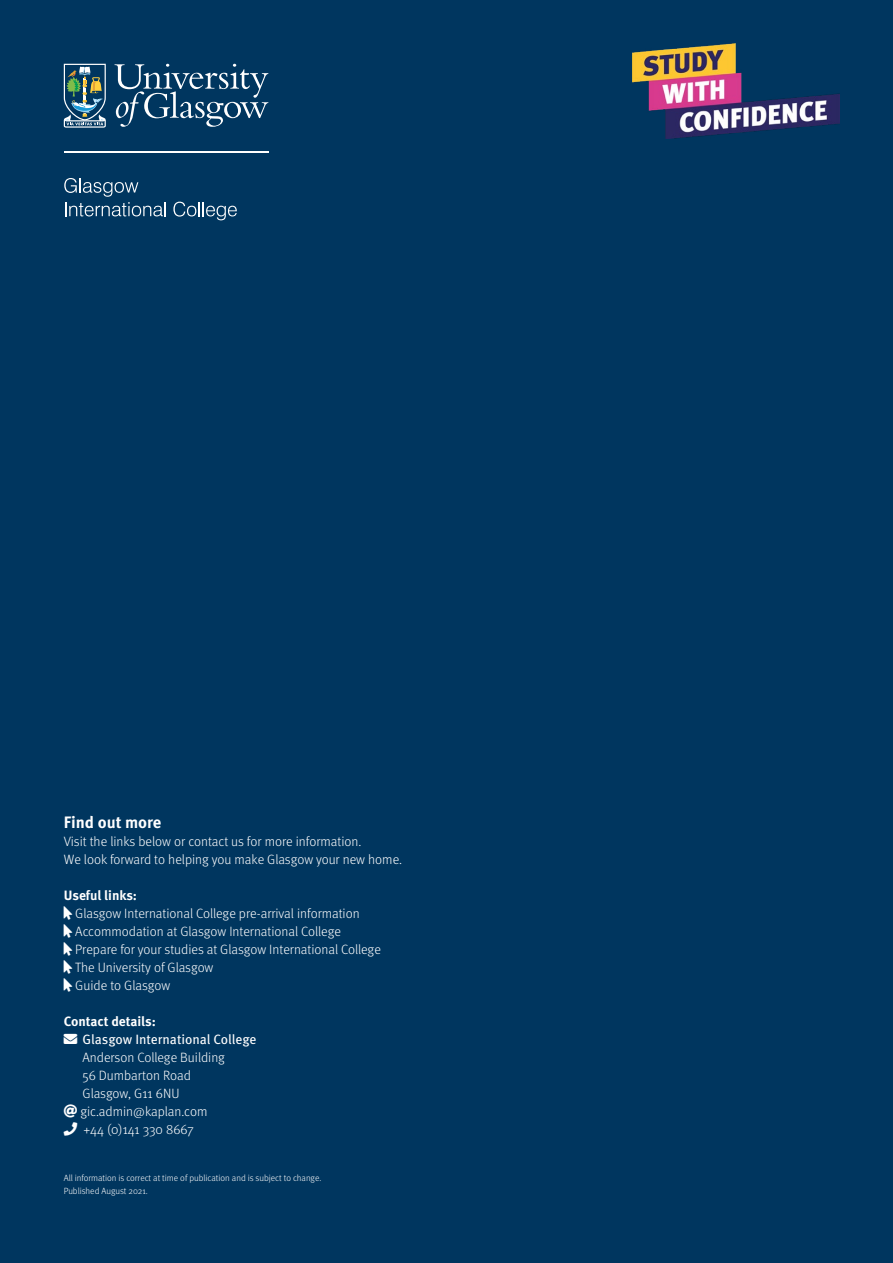
<style>
.page{position:relative;width:893px;height:1263px;background:#00365f}
.page>*{position:absolute;margin:0;border:0;box-sizing:border-box;transform-origin:0 0}
.t1{font:700 16.5px "Meta Pro";color:#fff}
.t2{font:300 13.5px/18px "Meta Pro";color:#fff}
.t3{font:700 13.5px "Meta Pro";color:#fff}
.t4{font:13.5px "Meta Pro";letter-spacing:-.005em;color:#fff}
.t5{font:13.5px "Font Awesome 5 Free Solid";color:#fff}
.t6{font:300 9px/12.9px "Meta Pro";color:#fff}
</style>
<div class="page">
<hr style="left:64px;top:152px;width:204px;height:1px;background:#fff">
<svg style="left:64px;top:178px;width:102px;height:38px"></svg>
<svg style="left:173px;top:202px;width:64px;height:18px"></svg>
<svg style="left:115px;top:64px;width:153px;height:63px"></svg>
<svg style="left:64px;top:64px;width:42px;height:64px"></svg>
<img style="left:632px;top:44px;width:208px;height:94px">
<p class="t1" style="left:64px;top:809px;width:99px">Find out more</p>
<p class="t2" style="left:64px;top:832px;width:340px">Visit the links below or contact us for more information.<br>We look forward to helping you make Glasgow your new home.</p>
<p class="t3" style="left:64px;top:885px;width:75px">Useful links:</p>
<p class="t2" style="left:64px;top:904px;width:297px">□◆▲□■▼ Glasgow International College pre-arrival information</p>
<p class="t2" style="left:64px;top:922px;width:279px">□◆▲□■▼ Accommodation at Glasgow International College</p>
<p class="t2" style="left:64px;top:940px;width:319px">□◆▲□■▼ Prepare for your studies at Glasgow International College</p>
<p class="t2" style="left:64px;top:958px;width:151px">□◆▲□■▼ The University of Glasgow</p>
<p class="t2" style="left:64px;top:976px;width:108px">□◆▲□■▼ Guide to Glasgow</p>
<p class="t3" style="left:64px;top:1011px;width:94px">Contact details:</p>
<p class="t5" style="left:64px;top:1032px;width:3px">■❖●□</p>
<p class="t4" style="left:83px;top:1029px;width:175px">Glasgow International College</p>
<p class="t2" style="left:80px;top:1048px;width:146px">Anderson College Building<br>56 Dumbarton Road<br>Glasgow, G11 6NU gic.admin@kaplan.com</p>
<p class="t2" style="left:64px;top:1120px;width:131px">★ +44 (0)141 330 8667</p>
<p class="t6" style="left:64px;top:1171px;width:259px">All information is correct at time of publication and is subject to change.<br>Published August 2021.</p>
</div>
